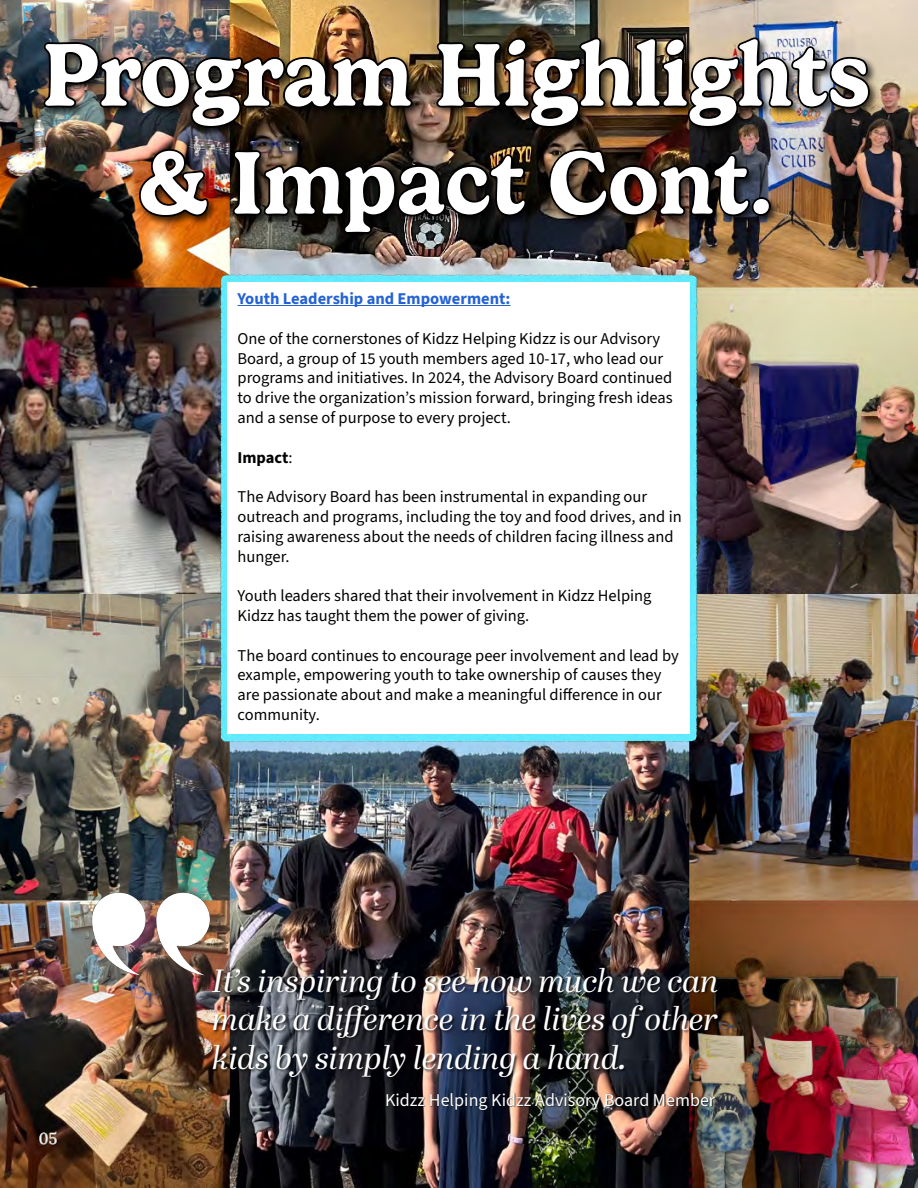
<style>
.page{position:relative;width:918px;height:1188px;background:#fff}
.page>*{position:absolute;margin:0;border:0;box-sizing:border-box;transform-origin:0 0}
.t1{font:600 90px/108px "Gelica";color:#fff;text-align:center}
.t2{font:italic 32.1px/38.5px "Abril Display";color:#fff;text-align:justify}
.t3{font:18px "Source Sans 3";color:#fff}
.t4{font:16.5px/19.8px "Source Sans 3";color:#000}
.t5{font:700 16.5px "Source Sans 3";color:#2462d4}
.t6{font:700 16.5px "Source Sans 3";color:#000}
.t7{font:15.75px "Lora";color:#fff}
.s1{font-weight:400}
</style>
<div class="page">
<img style="left:0;top:0;width:918px;height:1188px">
<img style="left:3px;top:4px;width:915px;height:260px">
<img style="left:43px;top:37px;width:827px;height:197px">
<img style="left:21px;top:1123px;width:55px;height:31px">
<svg style="left:39px;top:1132px;width:18px;height:13px"></svg>
<img style="left:215px;top:269px;width:489px;height:478px">
<div style="left:228px;top:282px;width:462px;height:452px;background:#fff"></div>
<hr style="left:238px;top:305px;width:273px;height:1px;background:#2462d4">
<img style="left:65px;top:848px;width:173px;height:172px">
<img style="left:196px;top:949px;width:579px;height:146px">
<img style="left:366px;top:1084px;width:391px;height:32px">
<h1 class="t1" style="left:42px;top:21px;width:830px">Program Highlights &amp; Impact Cont.</h1>
<p class="t5" style="left:238px;top:288px;width:274px">Youth Leadership and Empowerment:</p>
<p class="t4" style="left:238px;top:328px;width:437px">One of the cornerstones of Kidzz Helping Kidzz is our Advisory Board, a group of 15 youth members aged 10-17, who lead our programs and initiatives. In 2024, the Advisory Board continued to drive the organization’s mission forward, bringing fresh ideas and a sense of purpose to every project.</p>
<p class="t6" style="left:238px;top:446px;width:57px">Impact<span class="s1">:</span></p>
<p class="t4" style="left:238px;top:487px;width:446px">The Advisory Board has been instrumental in expanding our outreach and programs, including the toy and food drives, and in raising awareness about the needs of children facing illness and hunger.</p>
<p class="t4" style="left:238px;top:586px;width:416px">Youth leaders shared that their involvement in Kidzz Helping<br>Kidzz has taught them the power of giving.</p>
<p class="t4" style="left:238px;top:645px;width:443px">The board continues to encourage peer involvement and lead by example, empowering youth to take ownership of causes they are passionate about and make a meaningful difference in our community.</p>
<p class="t7" style="left:39px;top:1127px;width:20px">05</p>
<h2 class="t2" style="left:212px;top:963px;width:508px">It’s inspiring to see how much we can make a difference in the lives of other kids by simply lending a hand.</h2>
<p class="t3" style="left:385px;top:1088px;width:332px">Kidzz Helping Kidzz Advisory Board Member</p>
</div>
